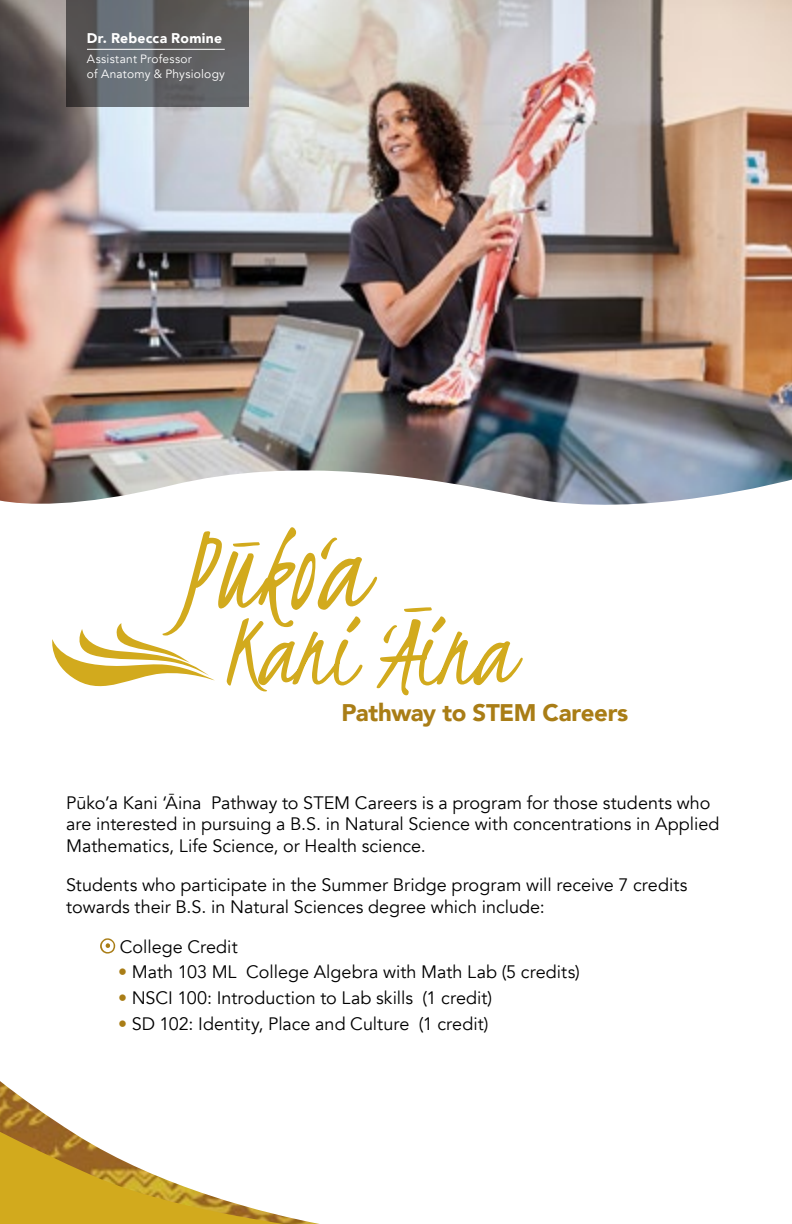
<style>
.page{position:relative;width:792px;height:1224px;background:#fff}
.page>*{position:absolute;margin:0;border:0;box-sizing:border-box;transform-origin:0 0}
.Program-Body{font:900 24px "Avenir";letter-spacing:-.02em;color:#a97d16}
.Program-Body-2{font:18px/21.6px "Avenir";color:#000}
.Program-Body-3{font:900 14px "Avenir";letter-spacing:.015em;color:#fff}
.Program-Body-4{font:12px/14.4px "Avenir";letter-spacing:.02em;color:#fff}
.s1{color:#a97d16}
</style>
<div class="page">
<svg style="left:0;top:1081px;width:319px;height:143px"></svg>
<img style="left:0;top:0;width:792px;height:505px">
<svg style="left:100px;top:938px;width:15px;height:16px"></svg>
<svg style="left:52px;top:527px;width:471px;height:169px"></svg>
<svg style="left:66px;top:0;width:183px;height:107px;background:#5f6164"></svg>
<hr style="left:87px;top:49px;width:138px;height:1px;background:#fff">
<p class="Program-Body-3" style="left:87px;top:26px;width:137px">Dr. Rebecca Romine</p>
<p class="Program-Body-4" style="left:87px;top:52px;width:140px">Assistant Professor<br>of Anatomy &amp; Physiology</p>
<p class="Program-Body" style="left:341px;top:692px;width:288px">Pathway to STEM Careers</p>
<p class="Program-Body-2" style="left:66px;top:792px;width:655px">Pūko’a Kani ‘Āina Pathway to STEM Careers is a program for those students who are interested in pursuing a B.S. in Natural Science with concentrations in Applied<br>Mathematics, Life Science, or Health science.</p>
<p class="Program-Body-2" style="left:66px;top:875px;width:623px">Students who participate in the Summer Bridge program will receive 7 credits towards their B.S. in Natural Sciences degree which include:</p>
<p class="Program-Body-2" style="left:120px;top:936px;width:119px">College Credit</p>
<p class="Program-Body-2" style="left:118px;top:962px;width:463px"><span class="s1">•</span> Math 103 ML College Algebra with Math Lab (5 credits)</p>
<p class="Program-Body-2" style="left:118px;top:988px;width:376px"><span class="s1">•</span> NSCI 100: Introduction to Lab skills (1 credit)</p>
<p class="Program-Body-2" style="left:118px;top:1014px;width:372px"><span class="s1">•</span> SD 102: Identity, Place and Culture (1 credit)</p>
</div>
